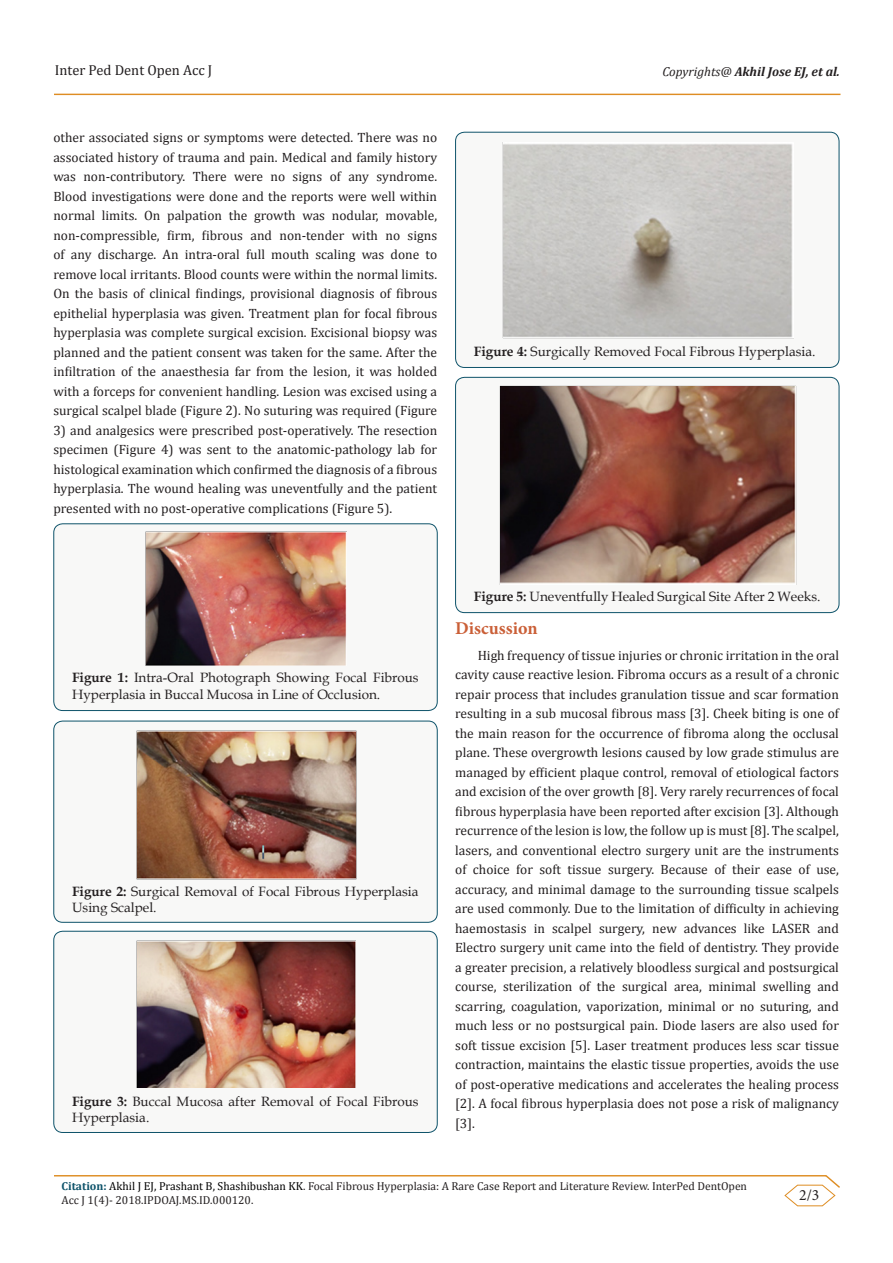
<style>
.page{position:relative;width:893px;height:1263px;background:#fff}
.page>*{position:absolute;margin:0;border:0;box-sizing:border-box;transform-origin:0 0}
.t1{font:700 18px "Minion Pro";color:#ca5f37}
.t2{font:15.75px "Minion Pro";color:#231f20}
.t3{font:14.4px "Cambria";color:#231f20}
.t4{font:13.5px/19.5px "Cambria";color:#231f20;text-align:justify}
.t5{font:13.5px/16.2px "Book Antiqua";color:#231f20}
.t6{font:italic 700 13.05px "Cambria";color:#231f20}
.t7{font:11.55px/13.8px "Cambria";color:#231f20}
.s1{font-weight:400}
.s2{font-weight:700}
.s3{font-weight:700;color:#0e536a}
.s4{color:#000}
</style>
<div class="page">
<hr style="left:54px;top:94px;width:786px;height:1px;background:#de8d23">
<hr style="left:54px;top:1175px;width:772px;height:1px;background:#de8d23">
<svg style="left:784px;top:1175px;width:56px;height:31px"></svg>
<div style="left:54px;top:524px;width:383px;height:186px;background:#f8f8f7;border-radius:9px"></div>
<div style="left:53px;top:523px;width:385px;height:188px;border:1px solid #0e536a;border-radius:9px"></div>
<img style="left:145px;top:531px;width:202px;height:135px">
<div style="left:54px;top:721px;width:383px;height:201px;background:#f8f8f7;border-radius:9px"></div>
<div style="left:53px;top:721px;width:385px;height:202px;border:1px solid #0e536a;border-radius:9px"></div>
<img style="left:136px;top:730px;width:220px;height:149px">
<div style="left:54px;top:931px;width:383px;height:201px;background:#f8f8f7;border-radius:9px"></div>
<div style="left:53px;top:931px;width:385px;height:202px;border:1px solid #0e536a;border-radius:9px"></div>
<img style="left:136px;top:940px;width:220px;height:148px">
<div style="left:456px;top:132px;width:383px;height:235px;background:#f8f8f7;border-radius:9px"></div>
<div style="left:455px;top:132px;width:384px;height:236px;border:1px solid #0e536a;border-radius:9px"></div>
<img style="left:502px;top:142px;width:290px;height:196px">
<div style="left:456px;top:377px;width:383px;height:236px;background:#f8f8f7;border-radius:9px"></div>
<div style="left:455px;top:377px;width:384px;height:236px;border:1px solid #0e536a;border-radius:9px"></div>
<img style="left:499px;top:386px;width:297px;height:199px">
<p class="t3" style="left:55px;top:62px;width:159px">Inter Ped Dent Open Acc J</p>
<p class="t6" style="left:662px;top:62px;width:179px"><span class="s1">Copyrights@</span> Akhil Jose EJ, et al.</p>
<p class="t4" style="left:53px;top:128px;width:385px">other associated signs or symptoms were detected. There was no associated history of trauma and pain. Medical and family history was non-contributory. There were no signs of any syndrome.<br>Blood investigations were done and the reports were well within normal limits. On palpation the growth was nodular, movable, non-compressible, firm, fibrous and non-tender with no signs of any discharge. An intra-oral full mouth scaling was done to remove local irritants. Blood counts were within the normal limits.<br>On the basis of clinical findings, provisional diagnosis of fibrous epithelial hyperplasia was given. Treatment plan for focal fibrous hyperplasia was complete surgical excision. Excisional biopsy was planned and the patient consent was taken for the same. After the infiltration of the anaesthesia far from the lesion, it was holded with a forceps for convenient handling. Lesion was excised using a surgical scalpel blade (Figure 2). No suturing was required (Figure</p>
<p class="t4" style="left:53px;top:420px;width:385px">3) and analgesics were prescribed post-operatively. The resection specimen (Figure 4) was sent to the anatomic-pathology lab for histological examination which confirmed the diagnosis of a fibrous hyperplasia. The wound healing was uneventfully and the patient presented with no post-operative complications (Figure 5).</p>
<p class="t5" style="left:474px;top:342px;width:343px"><span class="s2">Figure 4:</span> Surgically Removed Focal Fibrous Hyperplasia.</p>
<p class="t5" style="left:72px;top:669px;width:348px"><span class="s2">Figure 1:</span> Intra-Oral Photograph Showing Focal Fibrous<br>Hyperplasia in Buccal Mucosa in Line of Occlusion.</p>
<p class="t5" style="left:72px;top:883px;width:348px"><span class="s2">Figure 2:</span> Surgical Removal of Focal Fibrous Hyperplasia<br>Using Scalpel.</p>
<p class="t5" style="left:72px;top:1093px;width:348px"><span class="s2">Figure 3:</span> Buccal Mucosa after Removal of Focal Fibrous<br>Hyperplasia.</p>
<p class="t5" style="left:474px;top:588px;width:348px"><span class="s2">Figure 5:</span> Uneventfully Healed Surgical Site After 2 Weeks.</p>
<p class="t1" style="left:455px;top:616px;width:84px">Discussion</p>
<p class="t4" style="left:455px;top:645px;width:385px;text-indent:22px">High frequency of tissue injuries or chronic irritation in the oral cavity cause reactive lesion. Fibroma occurs as a result of a chronic repair process that includes granulation tissue and scar formation resulting in a sub mucosal fibrous mass [3]. Cheek biting is one of the main reason for the occurrence of fibroma along the occlusal plane. These overgrowth lesions caused by low grade stimulus are managed by efficient plaque control, removal of etiological factors and excision of the over growth [8]. Very rarely recurrences of focal fibrous hyperplasia have been reported after excision [3]. Although recurrence of the lesion is low, the follow up is must [8]. The scalpel, lasers, and conventional electro surgery unit are the instruments of choice for soft tissue surgery. Because of their ease of use, accuracy, and minimal damage to the surrounding tissue scalpels are used commonly. Due to the limitation of difficulty in achieving haemostasis in scalpel surgery, new advances like LASER and Electro surgery unit came into the field of dentistry. They provide a greater precision, a relatively bloodless surgical and postsurgical course, sterilization of the surgical area, minimal swelling and scarring, coagulation, vaporization, minimal or no suturing, and much less or no postsurgical pain. Diode lasers are also used for soft tissue excision [5]. Laser treatment produces less scar tissue contraction, maintains the elastic tissue properties, avoids the use of post-operative medications and accelerates the healing process [2]. A focal fibrous hyperplasia does not pose a risk of malignancy [3].</p>
<p class="t7" style="left:62px;top:1179px;width:687px"><span class="s3">Citation:</span> <span class="s4">Akhil J EJ, Prashant B, Shashibushan KK</span>. Focal Fibrous Hyperplasia: A Rare Case Report and Literature Review. InterPed DentOpen<br>Acc J 1(4)- 2018.IPDOAJ.MS.ID.000120.</p>
<p class="t2" style="left:799px;top:1184px;width:22px">2/3</p>
</div>
